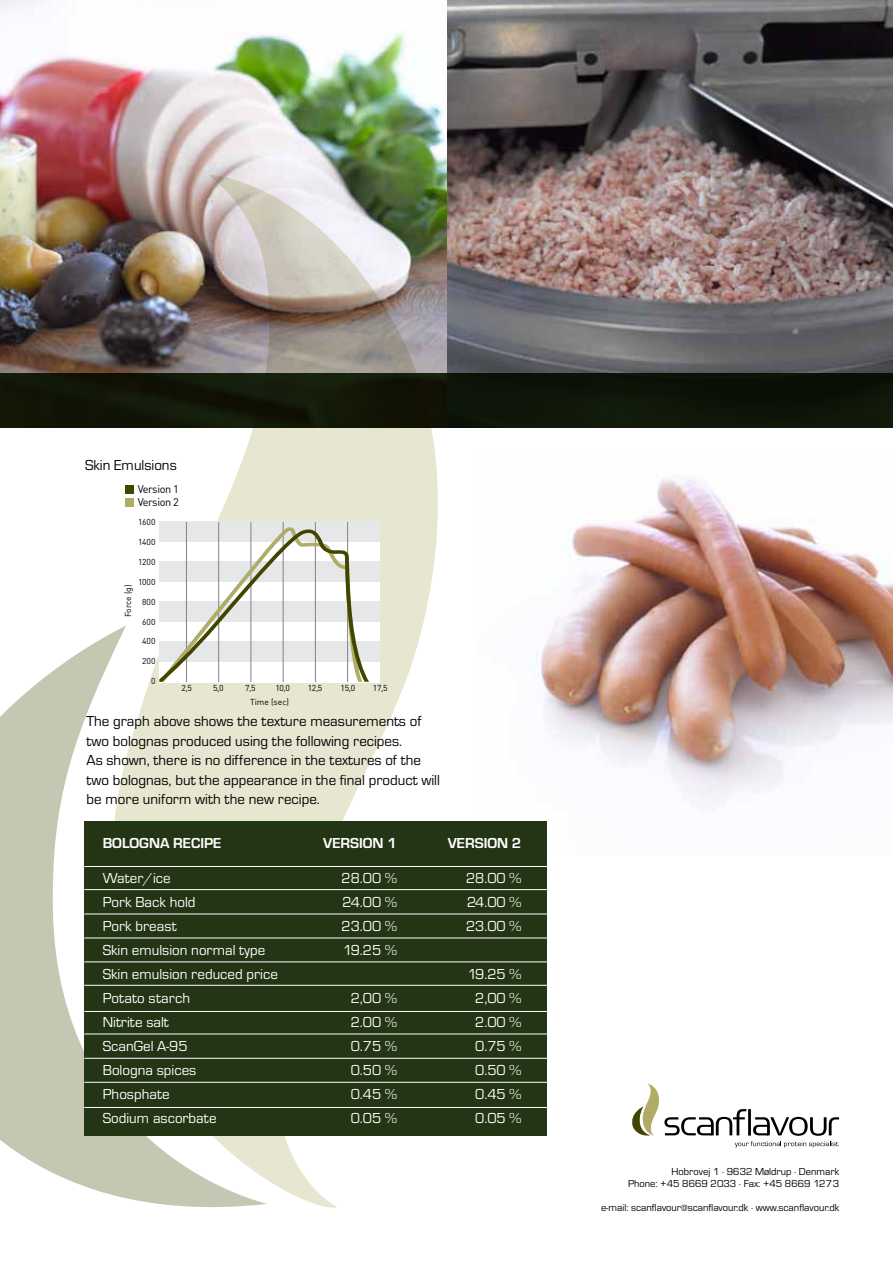
<style>
.page{position:relative;width:893px;height:1263px;background:#fff}
.page>*{position:absolute;margin:0;border:0;box-sizing:border-box;transform-origin:0 0}
.t1{font:15px "Eurostile T";color:#fff}
.t2{font:15px/19.5px "Eurostile T";color:#000}
.t3{font:700 15px "Eurostile T";color:#fff}
.t4{font:10.95px/12.8px "DIN";letter-spacing:-.04em;color:#000}
.t5{font:10.5px/12px "Eurostile T";color:#000;text-align:right}
.t6{font:8.55px "DIN";color:#000}
</style>
<div class="page">
<img style="left:0;top:0;width:893px;height:373px">
<img style="left:90px;top:175px;width:368px;height:1033px">
<svg style="left:0;top:626px;width:267px;height:582px"></svg>
<div style="left:0;top:373px;width:893px;height:54px;background:#101507"></div>
<svg style="left:632px;top:1084px;width:207px;height:63px"></svg>
<img style="left:476px;top:475px;width:417px;height:380px">
<div style="left:84px;top:822px;width:462px;height:314px;background:#233515"></div>
<hr style="left:84px;top:889px;width:496px;height:1px;background:#fff">
<hr style="left:84px;top:914px;width:496px;height:1px;background:#fff">
<hr style="left:84px;top:938px;width:496px;height:1px;background:#fff">
<hr style="left:84px;top:961px;width:496px;height:1px;background:#fff">
<hr style="left:84px;top:985px;width:496px;height:1px;background:#fff">
<hr style="left:84px;top:1011px;width:496px;height:1px;background:#fff">
<hr style="left:84px;top:1034px;width:496px;height:1px;background:#fff">
<hr style="left:84px;top:1058px;width:496px;height:1px;background:#fff">
<hr style="left:84px;top:1082px;width:496px;height:1px;background:#fff">
<hr style="left:84px;top:1107px;width:496px;height:1px;background:#fff">
<hr style="left:84px;top:866px;width:496px;height:1px;background:#fff">
<div style="left:159px;top:522px;width:220px;height:160px;background:#fff"></div>
<div style="left:159px;top:641px;width:221px;height:20px;background:#e6e7e8"></div>
<div style="left:159px;top:601px;width:221px;height:20px;background:#e6e7e8"></div>
<div style="left:159px;top:562px;width:221px;height:20px;background:#e6e7e8"></div>
<div style="left:159px;top:522px;width:221px;height:20px;background:#e6e7e8"></div>
<hr style="left:218px;top:522px;width:1px;height:160px;background:#808285">
<hr style="left:251px;top:522px;width:1px;height:160px;background:#808285">
<hr style="left:283px;top:522px;width:1px;height:160px;background:#808285">
<hr style="left:315px;top:522px;width:1px;height:160px;background:#808285">
<hr style="left:347px;top:522px;width:1px;height:160px;background:#808285">
<hr style="left:186px;top:522px;width:1px;height:160px;background:#808285">
<div style="left:125px;top:486px;width:9px;height:8px;background:#424500"></div>
<div style="left:125px;top:498px;width:9px;height:8px;background:#b0ac65"></div>
<svg style="left:159px;top:527px;width:210px;height:155px"></svg>
<p class="t2" style="left:85px;top:455px;width:93px">Skin Emulsions</p>
<p class="t4" style="left:138px;top:483px;width:43px">Version 1<br>Version 2</p>
<p class="t6" style="left:138px;top:517px;width:19px">1600</p>
<p class="t6" style="left:138px;top:537px;width:19px">1400</p>
<p class="t6" style="left:138px;top:556px;width:19px">1200</p>
<p class="t6" style="left:138px;top:576px;width:19px">1000</p>
<p class="t6" style="left:142px;top:596px;width:15px">800</p>
<p class="t6" style="left:142px;top:616px;width:15px">600</p>
<p class="t6" style="left:142px;top:636px;width:15px">400</p>
<p class="t6" style="left:142px;top:656px;width:15px">200</p>
<p class="t6" style="left:151px;top:676px;width:6px">0</p>
<p class="t6" style="left:123px;top:617px;width:34px;rotate:-90deg">Force (g)</p>
<p class="t6" style="left:182px;top:682px;width:12px">2,5</p>
<p class="t6" style="left:213px;top:682px;width:12px">5,0</p>
<p class="t6" style="left:245px;top:682px;width:12px">7,5</p>
<p class="t6" style="left:275px;top:682px;width:16px">10,0</p>
<p class="t6" style="left:308px;top:682px;width:16px">12,5</p>
<p class="t6" style="left:341px;top:682px;width:16px">15,0</p>
<p class="t6" style="left:373px;top:682px;width:16px">17,5</p>
<p class="t6" style="left:250px;top:696px;width:41px">Time (sec)</p>
<p class="t2" style="left:87px;top:712px;width:355px">The graph above shows the texture measurements of two bolognas produced using the following recipes.<br>As shown, there is no difference in the textures of the two bolognas, but the appearance in the final product will be more uniform with the new recipe.</p>
<p class="t3" style="left:103px;top:835px;width:120px">BOLOGNA RECIPE</p>
<p class="t3" style="left:323px;top:835px;width:75px">VERSION 1</p>
<p class="t3" style="left:448px;top:835px;width:75px">VERSION 2</p>
<p class="t1" style="left:103px;top:870px;width:69px">Water/ice</p>
<p class="t1" style="left:341px;top:870px;width:57px">28.00 %</p>
<p class="t1" style="left:466px;top:870px;width:57px">28.00 %</p>
<p class="t1" style="left:103px;top:894px;width:94px">Pork Back hold</p>
<p class="t1" style="left:343px;top:894px;width:56px">24.00 %</p>
<p class="t1" style="left:467px;top:894px;width:56px">24.00 %</p>
<p class="t1" style="left:103px;top:918px;width:75px">Pork breast</p>
<p class="t1" style="left:341px;top:918px;width:57px">23.00 %</p>
<p class="t1" style="left:466px;top:918px;width:57px">23.00 %</p>
<p class="t1" style="left:103px;top:942px;width:164px">Skin emulsion normal type</p>
<p class="t1" style="left:343px;top:942px;width:55px">19.25 %</p>
<p class="t1" style="left:103px;top:966px;width:177px">Skin emulsion reduced price</p>
<p class="t1" style="left:468px;top:966px;width:55px">19.25 %</p>
<p class="t1" style="left:103px;top:990px;width:89px">Potato starch</p>
<p class="t1" style="left:351px;top:990px;width:48px">2,00 %</p>
<p class="t1" style="left:475px;top:990px;width:48px">2,00 %</p>
<p class="t1" style="left:103px;top:1014px;width:68px">Nitrite salt</p>
<p class="t1" style="left:351px;top:1014px;width:48px">2.00 %</p>
<p class="t1" style="left:475px;top:1014px;width:48px">2.00 %</p>
<p class="t1" style="left:103px;top:1038px;width:86px">ScanGel A-95</p>
<p class="t1" style="left:351px;top:1038px;width:48px">0.75 %</p>
<p class="t1" style="left:475px;top:1038px;width:48px">0.75 %</p>
<p class="t1" style="left:103px;top:1062px;width:95px">Bologna spices</p>
<p class="t1" style="left:351px;top:1062px;width:48px">0.50 %</p>
<p class="t1" style="left:475px;top:1062px;width:48px">0.50 %</p>
<p class="t1" style="left:103px;top:1086px;width:68px">Phosphate</p>
<p class="t1" style="left:351px;top:1086px;width:48px">0.45 %</p>
<p class="t1" style="left:475px;top:1086px;width:48px">0.45 %</p>
<p class="t1" style="left:103px;top:1110px;width:115px">Sodium ascorbate</p>
<p class="t1" style="left:351px;top:1110px;width:48px">0.05 %</p>
<p class="t1" style="left:475px;top:1110px;width:48px">0.05 %</p>
<p class="t5" style="left:628px;top:1165px;width:213px">Hobrovej 1 · 9632 Møldrup · Denmark<br>Phone: +45 8669 2033 · Fax: +45 8669 1273</p>
<p class="t5" style="left:601px;top:1201px;width:240px">e-mail: scanflavour@scanflavour.dk · www.scanflavour.dk</p>
</div>
